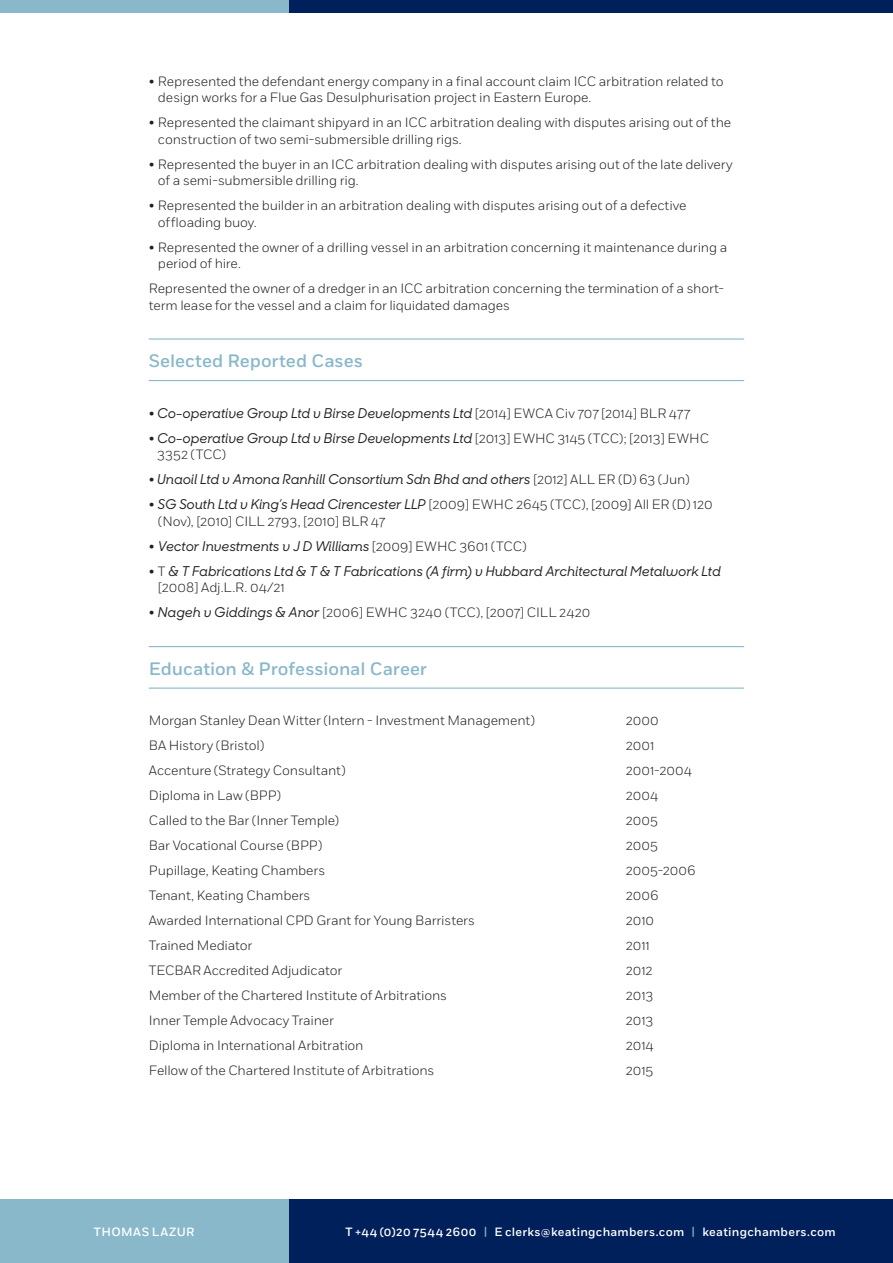
<style>
.page{position:relative;width:893px;height:1263px;background:#fff}
.page>*{position:absolute;margin:0;border:0;box-sizing:border-box;transform-origin:0 0}
.t1{font:500 18px "Fort";color:#89b8ca}
.t2{font:300 13.5px/16.5px "Fort";letter-spacing:-.01em;color:#231f20}
.t3{font:italic 500 13.5px/16.5px "Sharp Sans No 1";letter-spacing:-.005em;color:#231f20}
.t4{font:300 13.5px "Fort";letter-spacing:.01em;color:#231f20}
.t5{font:500 12px "Fort";letter-spacing:.03em;color:#fff}
.s1{font-family:"Fort";font-weight:300;font-style:normal}
.s2{font-family:"Sharp Sans No 1";font-weight:500;font-style:italic}
.s3{color:#89b8ca}
</style>
<div class="page">
<div style="left:288px;top:1199px;width:605px;height:64px;background:#00205b"></div>
<div style="left:0;top:1199px;width:288px;height:64px;background:#89b8ca"></div>
<div style="left:289px;top:0;width:604px;height:13px;background:#00205b"></div>
<div style="left:0;top:0;width:289px;height:13px;background:#89b8ca"></div>
<hr style="left:149px;top:338px;width:595px;height:2px;background:#89b8ca">
<hr style="left:149px;top:380px;width:595px;height:1px;background:#89b8ca">
<hr style="left:149px;top:646px;width:595px;height:1px;background:#89b8ca">
<hr style="left:149px;top:687px;width:595px;height:2px;background:#89b8ca">
<p class="t2" style="left:158px;top:73px;width:567px;text-indent:-9px">• Represented the defendant energy company in a final account claim ICC arbitration related to design works for a Flue Gas Desulphurisation project in Eastern Europe.</p>
<p class="t2" style="left:158px;top:114px;width:575px;text-indent:-9px">• Represented the claimant shipyard in an ICC arbitration dealing with disputes arising out of the construction of two semi-submersible drilling rigs.</p>
<p class="t2" style="left:158px;top:156px;width:576px;text-indent:-9px">• Represented the buyer in an ICC arbitration dealing with disputes arising out of the late delivery of a semi-submersible drilling rig.</p>
<p class="t2" style="left:158px;top:197px;width:530px;text-indent:-9px">• Represented the builder in an arbitration dealing with disputes arising out of a defective offloading buoy.</p>
<p class="t2" style="left:158px;top:239px;width:571px;text-indent:-9px">• Represented the owner of a drilling vessel in an arbitration concerning it maintenance during a period of hire.</p>
<p class="t2" style="left:149px;top:280px;width:577px">Represented the owner of a dredger in an ICC arbitration concerning the termination of a short&shy;term lease for the vessel and a claim for liquidated damages</p>
<p class="t1" style="left:149px;top:350px;width:216px">Selected Reported Cases</p>
<p class="t3" style="left:149px;top:405px;width:543px"><span class="s1">•</span> Co-operative Group Ltd v Birse Developments Ltd <span class="s1">[2014] EWCA Civ 707 [2014] BLR 477</span></p>
<p class="t3" style="left:157px;top:430px;width:553px;text-indent:-8px"><span class="s1">•</span> Co-operative Group Ltd v Birse Developments Ltd <span class="s1">[2013] EWHC 3145 (TCC); [2013] EWHC<br>3352 (TCC)</span></p>
<p class="t3" style="left:149px;top:472px;width:542px"><span class="s1">•</span> Unaoil Ltd v Amona Ranhill Consortium Sdn Bhd and others <span class="s1">[2012] ALL ER (D) 63 (Jun)</span></p>
<p class="t2" style="left:158px;top:496px;width:556px;text-indent:-9px">• <span class="s2">SG South Ltd v King’s Head Cirencester LLP</span> [2009] EWHC 2645 (TCC), [2009] All ER (D) 120 (Nov), [2010] CILL 2793, [2010] BLR 47</p>
<p class="t3" style="left:149px;top:538px;width:379px"><span class="s1">•</span> Vector Investments v J D Williams <span class="s1">[2009] EWHC 3601 (TCC)</span></p>
<p class="t3" style="left:158px;top:563px;width:564px;text-indent:-9px"><span class="s1">• T</span> &amp; T Fabrications Ltd &amp; T &amp; T Fabrications (A firm) v Hubbard Architectural Metalwork Ltd <span class="s1">[2008] Adj.L.R. 04/21</span></p>
<p class="t2" style="left:149px;top:604px;width:443px">• <span class="s2">Nageh v Giddings &amp; Anor</span> [2006] EWHC 3240 (TCC), [2007] CILL 2420</p>
<p class="t1" style="left:149px;top:658px;width:280px">Education &amp; Professional Career</p>
<p class="t2" style="left:149px;top:712px;width:388px">Morgan Stanley Dean Witter (Intern - Investment Management)</p>
<p class="t2" style="left:626px;top:712px;width:34px">2000</p>
<p class="t2" style="left:149px;top:737px;width:117px">BA History (Bristol)</p>
<p class="t2" style="left:626px;top:737px;width:30px">2001</p>
<p class="t2" style="left:149px;top:762px;width:198px">Accenture (Strategy Consultant)</p>
<p class="t4" style="left:626px;top:763px;width:67px">2001-2004</p>
<p class="t2" style="left:149px;top:787px;width:134px">Diploma in Law (BPP)</p>
<p class="t2" style="left:626px;top:787px;width:34px">2004</p>
<p class="t2" style="left:149px;top:812px;width:192px">Called to the Bar (Inner Temple)</p>
<p class="t2" style="left:626px;top:812px;width:33px">2005</p>
<p class="t2" style="left:149px;top:837px;width:175px">Bar Vocational Course (BPP)</p>
<p class="t2" style="left:626px;top:837px;width:33px">2005</p>
<p class="t2" style="left:149px;top:862px;width:178px">Pupillage, Keating Chambers</p>
<p class="t2" style="left:626px;top:862px;width:71px">2005-2006</p>
<p class="t2" style="left:149px;top:887px;width:163px">Tenant, Keating Chambers</p>
<p class="t2" style="left:626px;top:887px;width:34px">2006</p>
<p class="t2" style="left:149px;top:912px;width:328px">Awarded International CPD Grant for Young Barristers</p>
<p class="t2" style="left:626px;top:912px;width:30px">2010</p>
<p class="t2" style="left:149px;top:937px;width:105px">Trained Mediator</p>
<p class="t2" style="left:626px;top:937px;width:25px">2011</p>
<p class="t2" style="left:149px;top:962px;width:195px">TECBAR Accredited Adjudicator</p>
<p class="t2" style="left:626px;top:962px;width:28px">2012</p>
<p class="t2" style="left:149px;top:987px;width:300px">Member of the Chartered Institute of Arbitrations</p>
<p class="t2" style="left:626px;top:987px;width:29px">2013</p>
<p class="t2" style="left:149px;top:1012px;width:187px">Inner Temple Advocacy Trainer</p>
<p class="t2" style="left:626px;top:1012px;width:29px">2013</p>
<p class="t2" style="left:149px;top:1037px;width:216px">Diploma in International Arbitration</p>
<p class="t2" style="left:626px;top:1037px;width:29px">2014</p>
<p class="t2" style="left:149px;top:1062px;width:287px">Fellow of the Chartered Institute of Arbitrations</p>
<p class="t2" style="left:626px;top:1062px;width:29px">2015</p>
<p class="t5" style="left:94px;top:1224px;width:102px">THOMAS LAZUR</p>
<p class="t5" style="left:345px;top:1224px;width:492px">T +44 (0)20 7544 2600 <span class="s3">|</span> E clerks@keatingchambers.com <span class="s3">|</span> keatingchambers.com</p>
</div>
